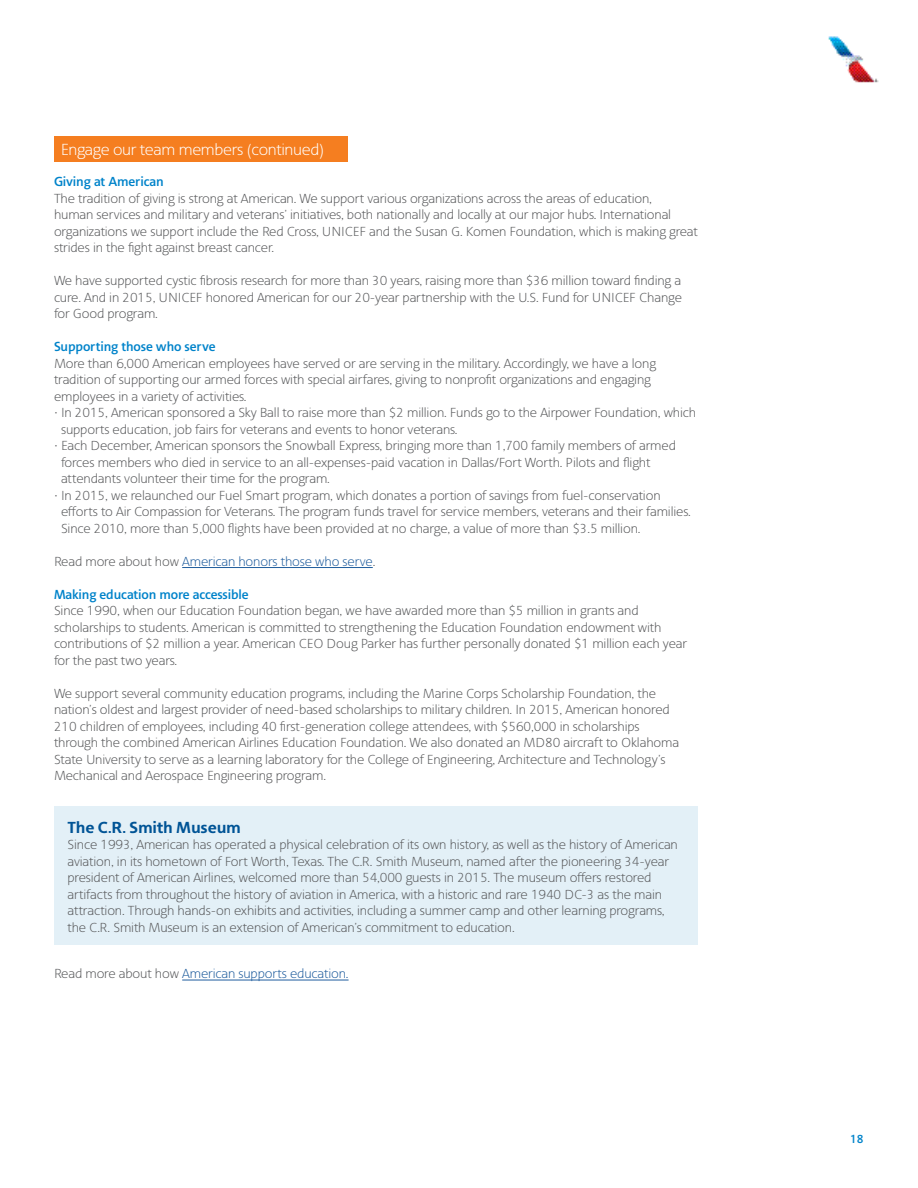
<style>
.page{position:relative;width:918px;height:1188px;background:#fff}
.page>*{position:absolute;margin:0;border:0;box-sizing:border-box;transform-origin:0 0}
.t1{font:300 16.5px "American Sans";letter-spacing:-.02em;color:#fff}
.t2{font:700 16.5px "American Sans";letter-spacing:-.01em;color:#005496}
.t3{font:300 13.5px/16.5px "American Sans";letter-spacing:-.01em;color:#58595b}
.t4{font:300 13.5px "American Sans";letter-spacing:-.01em;color:#215e9e}
.t5{font:500 13.5px "American Sans";letter-spacing:-.01em;color:#0083ca}
.t6{font:500 12px "American Sans";color:#0083ca}
.s1{color:#58595b}
</style>
<div class="page">
<img style="left:828px;top:37px;width:51px;height:46px">
<hr style="left:182px;top:567px;width:191px;height:1px;background:#215e9e">
<hr style="left:182px;top:980px;width:167px;height:1px;background:#215e9e">
<div style="left:54px;top:136px;width:294px;height:26px;background:#f57e20"></div>
<div style="left:54px;top:807px;width:644px;height:138px;background:#e3f0f7"></div>
<p class="t1" style="left:61px;top:141px;width:265px">Engage our team members (continued)</p>
<p class="t5" style="left:54px;top:174px;width:111px">Giving at American</p>
<p class="t3" style="left:54px;top:190px;width:645px">The tradition of giving is strong at American. We support various organizations across the areas of education,<br>human services and military and veterans’ initiatives, both nationally and locally at our major hubs. International organizations we support include the Red Cross, UNICEF and the Susan G. Komen Foundation, which is making great strides in the fight against breast cancer.</p>
<p class="t3" style="left:54px;top:272px;width:630px;text-align:justify">We have supported cystic fibrosis research for more than 30 years, raising more than $36 million toward finding a cure. And in 2015, UNICEF honored American for our 20-year partnership with the U.S. Fund for UNICEF Change for Good program.</p>
<p class="t5" style="left:54px;top:339px;width:163px">Supporting those who serve</p>
<p class="t3" style="left:54px;top:355px;width:604px">More than 6,000 American employees have served or are serving in the military. Accordingly, we have a long tradition of supporting our armed forces with special airfares, giving to nonprofit organizations and engaging employees in a variety of activities.</p>
<p class="t3" style="left:61px;top:404px;width:637px;text-indent:-7px">• In 2015, American sponsored a Sky Ball to raise more than $2 million. Funds go to the Airpower Foundation, which supports education, job fairs for veterans and events to honor veterans.</p>
<p class="t3" style="left:61px;top:437px;width:617px;text-indent:-7px">• Each December, American sponsors the Snowball Express, bringing more than 1,700 family members of armed forces members who died in service to an all-expenses-paid vacation in Dallas/Fort Worth. Pilots and flight attendants volunteer their time for the program.</p>
<p class="t3" style="left:61px;top:487px;width:631px;text-indent:-7px">• In 2015, we relaunched our Fuel Smart program, which donates a portion of savings from fuel-conservation efforts to Air Compassion for Veterans. The program funds travel for service members, veterans and their families.<br>Since 2010, more than 5,000 flights have been provided at no charge, a value of more than $3.5 million.</p>
<p class="t4" style="left:54px;top:554px;width:323px"><span class="s1">Read more about how</span> American honors those who serve<span class="s1">.</span></p>
<p class="t5" style="left:54px;top:586px;width:196px">Making education more accessible</p>
<p class="t3" style="left:54px;top:602px;width:635px">Since 1990, when our Education Foundation began, we have awarded more than $5 million in grants and scholarships to students. American is committed to strengthening the Education Foundation endowment with contributions of $2 million a year. American CEO Doug Parker has further personally donated $1 million each year for the past two years.</p>
<p class="t3" style="left:54px;top:685px;width:627px">We support several community education programs, including the Marine Corps Scholarship Foundation, the nation’s oldest and largest provider of need-based scholarships to military children. In 2015, American honored 210 children of employees, including 40 first-generation college attendees, with $560,000 in scholarships through the combined American Airlines Education Foundation. We also donated an MD80 aircraft to Oklahoma State University to serve as a learning laboratory for the College of Engineering, Architecture and Technology’s Mechanical and Aerospace Engineering program.</p>
<p class="t2" style="left:68px;top:818px;width:175px">The C.R. Smith Museum</p>
<p class="t3" style="left:68px;top:836px;width:612px">Since 1993, American has operated a physical celebration of its own history, as well as the history of American aviation, in its hometown of Fort Worth, Texas. The C.R. Smith Museum, named after the pioneering 34-year president of American Airlines, welcomed more than 54,000 guests in 2015. The museum offers restored artifacts from throughout the history of aviation in America, with a historic and rare 1940 DC-3 as the main attraction. Through hands-on exhibits and activities, including a summer camp and other learning programs, the C.R. Smith Museum is an extension of American’s commitment to education.</p>
<p class="t4" style="left:54px;top:966px;width:296px"><span class="s1">Read more about how</span> American supports education.</p>
<p class="t6" style="left:850px;top:1132px;width:16px">18</p>
</div>
